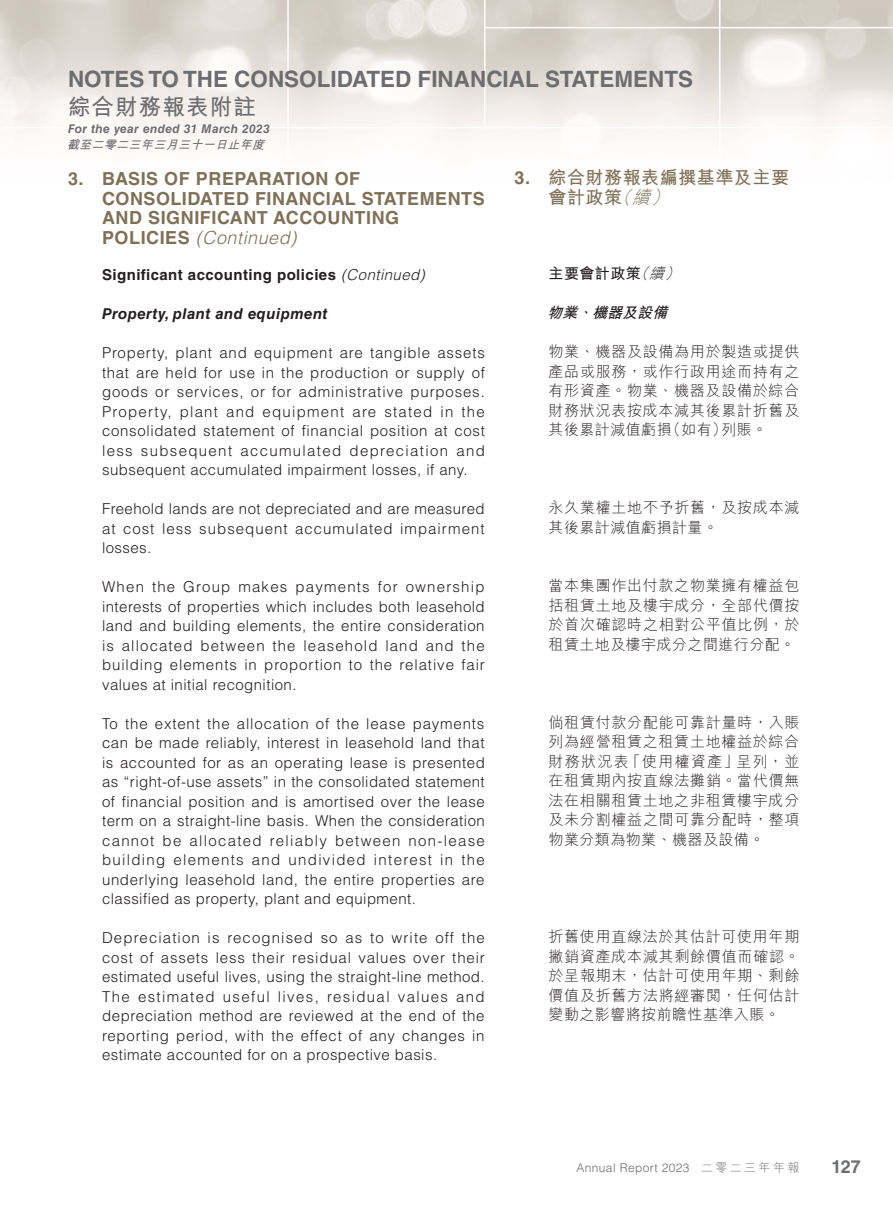
<style>
.page{position:relative;width:893px;height:1212px;background:#fff}
.page>*{position:absolute;margin:0;border:0;box-sizing:border-box;transform-origin:0 0}
.t1{font:700 22.5px "Helvetica LT Std";color:#6c6d70}
.t2{font:700 22.5px "M Hei HK";letter-spacing:.05em;color:#6c6d70}
._01_Heading_1{font:700 18px/19.5px "Helvetica LT Std";letter-spacing:.025em;color:#7e7158}
._01_Heading_1_C{font:700 18px/19.5px "M Hei HK";letter-spacing:.03em;color:#7e7158}
.t3{font:700 18px "Helvetica LT Std";color:#6c6d70}
._00_E_Body_text{font:300 15px/19.5px "Helvetica LT Std";letter-spacing:.03em;color:#231f20;text-align:justify}
._00_Body_text_C{font:300 15px/19.5px "M Hei HK";letter-spacing:.05em;color:#231f20;text-align:justify}
._02_Heading_2{font:700 15px "Helvetica LT Std";letter-spacing:.03em;color:#231f20}
._03_Heading_3{font:italic 700 15px "Helvetica LT Std";letter-spacing:.03em;color:#231f20}
._02_Heading_2_C{font:700 15px "M Hei HK";letter-spacing:.03em;color:#231f20}
._03_Heading_3_C{font:italic 700 15px "M Hei HK";color:#231f20}
.t4{font:italic 700 12px "Helvetica LT Std";letter-spacing:.03em;color:#6c6d70}
.t5{font:300 12px "Helvetica LT Std";letter-spacing:.03em;color:#6c6d70}
.t6{font:italic 700 12px "M Hei HK";color:#6c6d70}
.s1{font-weight:300;font-style:italic}
.s2{font-family:"Helvetica LT Std"}
.s3{font-family:"M Hei HK"}
</style>
<div class="page">
<h1 class="t1" style="left:68px;top:65px;width:627px">NOTES TO THE CONSOLIDATED FINANCIAL STATEMENTS</h1>
<h1 class="t2" style="left:68px;top:91px;width:189px">綜合財務報表附註</h1>
<p class="t4" style="left:68px;top:121px;width:203px">For the year ended 31 March 2023</p>
<p class="t6" style="left:67px;top:136px;width:203px">截至二零二三年三月三十一日止年度</p>
<p class="_01_Heading_1" style="left:102px;top:169px;width:384px;text-indent:-34px">3. BASIS OF PREPARATION OF<br>CONSOLIDATED FINANCIAL STATEMENTS<br>AND SIGNIFICANT ACCOUNTING<br>POLICIES <span class="s1">(Continued)</span></p>
<p class="_02_Heading_2" style="left:102px;top:266px;width:324px">Significant accounting policies <span class="s1">(Continued)</span></p>
<p class="_03_Heading_3" style="left:102px;top:305px;width:227px">Property, plant and equipment</p>
<p class="_00_E_Body_text" style="left:102px;top:343px;width:384px">Property, plant and equipment are tangible assets that are held for use in the production or supply of goods or services, or for administrative purposes.<br>Property, plant and equipment are stated in the consolidated statement of financial position at cost less subsequent accumulated depreciation and subsequent accumulated impairment losses, if any.</p>
<p class="_00_E_Body_text" style="left:102px;top:499px;width:384px">Freehold lands are not depreciated and are measured at cost less subsequent accumulated impairment losses.</p>
<p class="_00_E_Body_text" style="left:102px;top:577px;width:384px">When the Group makes payments for ownership interests of properties which includes both leasehold land and building elements, the entire consideration is allocated between the leasehold land and the building elements in proportion to the relative fair values at initial recognition.</p>
<p class="_00_E_Body_text" style="left:102px;top:713px;width:384px">To the extent the allocation of the lease payments can be made reliably, interest in leasehold land that is accounted for as an operating lease is presented as “right-of-use assets” in the consolidated statement of financial position and is amortised over the lease term on a straight-line basis. When the consideration cannot be allocated reliably between non-lease building elements and undivided interest in the underlying leasehold land, the entire properties are classified as property, plant and equipment.</p>
<p class="_00_E_Body_text" style="left:102px;top:928px;width:384px">Depreciation is recognised so as to write off the cost of assets less their residual values over their estimated useful lives, using the straight-line method.<br>The estimated useful lives, residual values and depreciation method are reviewed at the end of the reporting period, with the effect of any changes in estimate accounted for on a prospective basis.</p>
<p class="_01_Heading_1_C" style="left:549px;top:166px;width:242px;text-indent:-34px"><span class="s2">3.</span> 綜合財務報表編撰基準及主要會計政策<span class="s1">（續）</span></p>
<p class="_02_Heading_2_C" style="left:549px;top:263px;width:137px">主要會計政策<span class="s1">（續）</span></p>
<p class="_03_Heading_3_C" style="left:547px;top:302px;width:127px">物業、機器及設備</p>
<p class="_00_Body_text_C" style="left:549px;top:342px;width:252px">物業、機器及設備為用於製造或提供產品或服務，或作行政用途而持有之有形資產。物業、機器及設備於綜合財務狀況表按成本減其後累計折舊及其後累計減值虧損（如有）列賬。</p>
<p class="_00_Body_text_C" style="left:549px;top:498px;width:252px">永久業權土地不予折舊，及按成本減其後累計減值虧損計量。</p>
<p class="_00_Body_text_C" style="left:549px;top:576px;width:252px">當本集團作出付款之物業擁有權益包括租賃土地及樓宇成分，全部代價按於首次確認時之相對公平值比例，於租賃土地及樓宇成分之間進行分配。</p>
<p class="_00_Body_text_C" style="left:549px;top:712px;width:252px">倘租賃付款分配能可靠計量時，入賬列為經營租賃之租賃土地權益於綜合財務狀況表「使用權資產」呈列，並在租賃期內按直線法攤銷。當代價無法在相關租賃土地之非租賃樓宇成分及未分割權益之間可靠分配時，整項物業分類為物業、機器及設備。</p>
<p class="_00_Body_text_C" style="left:549px;top:927px;width:252px">折舊使用直線法於其估計可使用年期撇銷資產成本減其剩餘價值而確認。於呈報期末，估計可使用年期、剩餘價值及折舊方法將經審閱，任何估計變動之影響將按前瞻性基準入賬。</p>
<p class="t5" style="left:576px;top:1160px;width:224px">Annual Report 2023 <span class="s3">二零二三年年報</span></p>
<p class="t3" style="left:831px;top:1156px;width:31px">127</p>
</div>
